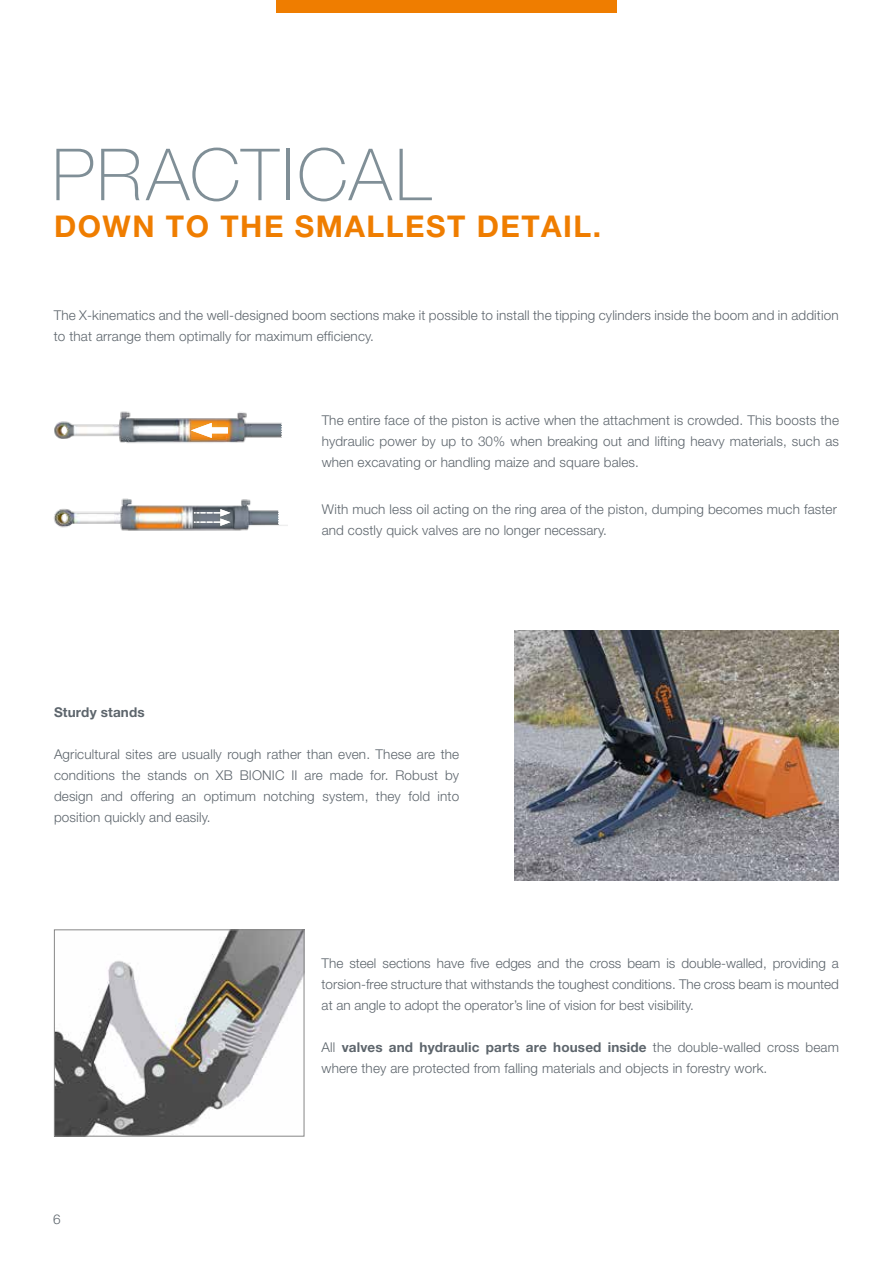
<style>
.page{position:relative;width:893px;height:1263px;background:#fff}
.page>*{position:absolute;margin:0;border:0;box-sizing:border-box;transform-origin:0 0}
.t1{font:100 72px "Helvetica Neue LT Pro";letter-spacing:.035em;color:#808f97}
.t2{font:700 30px "Helvetica Neue LT Pro";letter-spacing:.05em;color:#ef7d00}
.t3{font:300 13.5px/21px "Helvetica Neue LT Pro";letter-spacing:.01em;color:#5d656c;text-align:justify}
.t4{font:700 13.5px "Helvetica Neue LT Pro";letter-spacing:.01em;color:#5d656c}
.s1{font-weight:700}
</style>
<div class="page">
<div style="left:276px;top:0;width:341px;height:13px;background:#ef7d00"></div>
<img style="left:54px;top:411px;width:227px;height:32px">
<img style="left:54px;top:498px;width:233px;height:33px">
<img style="left:514px;top:631px;width:325px;height:249px">
<img style="left:56px;top:931px;width:246px;height:203px">
<div style="left:54px;top:929px;width:250px;height:207px;border:1px solid #878787"></div>
<svg style="left:191px;top:423px;width:21px;height:15px"></svg>
<div style="left:210px;top:427px;width:18px;height:6px;background:#fff"></div>
<svg style="left:194px;top:509px;width:36px;height:17px"></svg>
<svg style="left:278px;top:509px;width:9px;height:16px"></svg>
<svg style="left:281px;top:422px;width:1px;height:16px"></svg>
<h1 class="t1" style="left:52px;top:133px;width:381px">PRACTICAL</h1>
<h2 class="t2" style="left:54px;top:208px;width:549px">DOWN TO THE SMALLEST DETAIL.</h2>
<p class="t3" style="left:54px;top:304px;width:786px">The X-kinematics and the well-designed boom sections make it possible to install the tipping cylinders inside the boom and in addition to that arrange them optimally for maximum efficiency.</p>
<p class="t3" style="left:322px;top:409px;width:519px">The entire face of the piston is active when the attachment is crowded. This boosts the hydraulic power by up to 30% when breaking out and lifting heavy materials, such as when excavating or handling maize and square bales.</p>
<p class="t3" style="left:322px;top:499px;width:517px">With much less oil acting on the ring area of the piston, dumping becomes much faster and costly quick valves are no longer necessary.</p>
<p class="t4" style="left:54px;top:704px;width:92px">Sturdy stands</p>
<p class="t3" style="left:54px;top:744px;width:407px">Agricultural sites are usually rough rather than even. These are the conditions the stands on XB BIONIC II are made for. Robust by design and offering an optimum notching system, they fold into position quickly and easily.</p>
<p class="t3" style="left:53px;top:1208px;width:9px">6</p>
<p class="t3" style="left:322px;top:952px;width:519px">The steel sections have five edges and the cross beam is double-walled, providing a torsion-free structure that withstands the toughest conditions. The cross beam is mounted at an angle to adopt the operator’s line of vision for best visibility.</p>
<p class="t3" style="left:322px;top:1036px;width:519px">All <span class="s1">valves and hydraulic parts are housed inside</span> the double-walled cross beam where they are protected from falling materials and objects in forestry work.</p>
</div>
